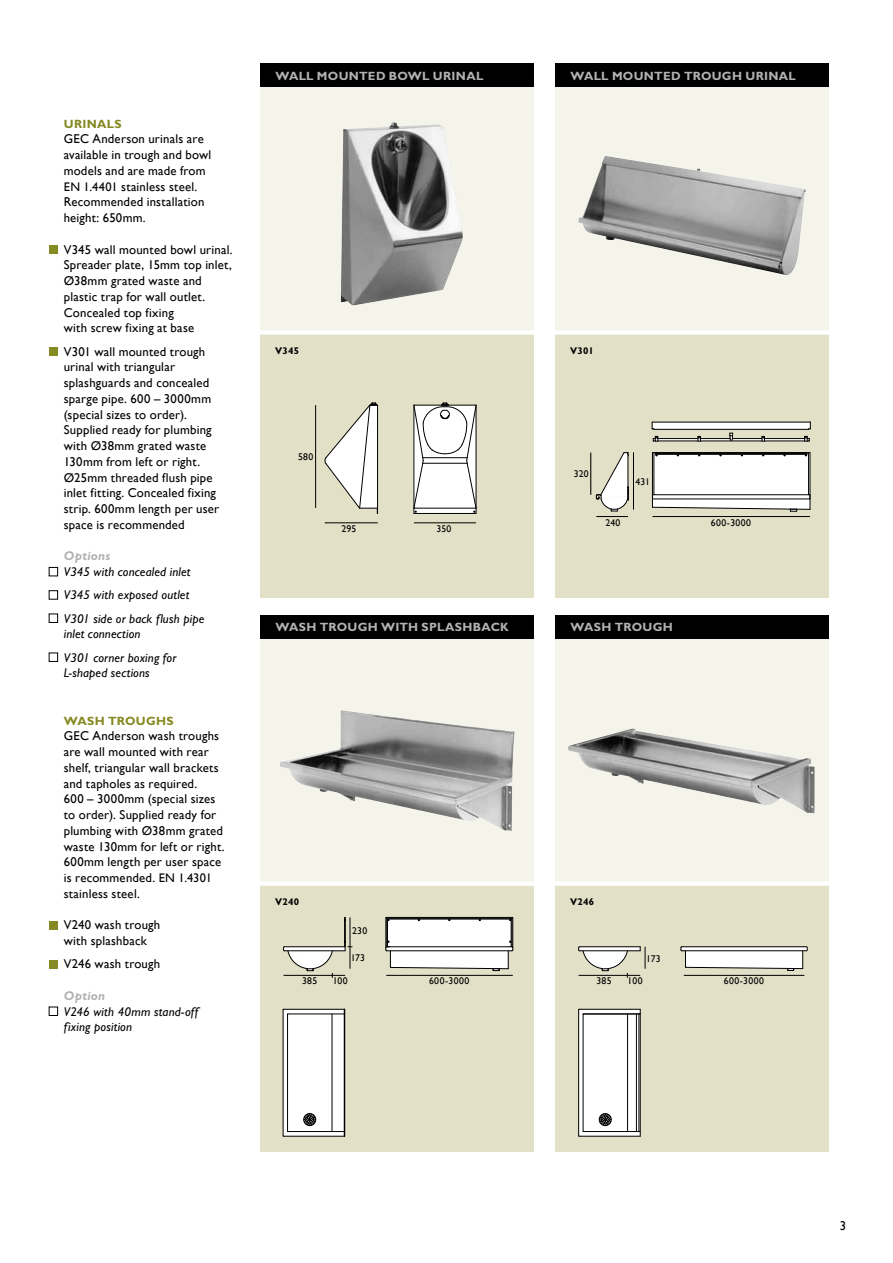
<style>
.page{position:relative;width:893px;height:1263px;background:#fff}
.page>*{position:absolute;margin:0;border:0;box-sizing:border-box;transform-origin:0 0}
.t1{font:12.75px/15.8px "Gill Sans";letter-spacing:.015em;color:#000}
.t2{font:italic 12.75px/23.2px "Gill Sans";letter-spacing:.015em;color:#000}
.t3{font:italic 700 12.75px "Gill Sans";letter-spacing:.02em;color:#b3b2b2}
.t4{font:700 12px "Gill Sans";letter-spacing:.02em;color:#b3b2b2}
.t5{font:700 12px "Gill Sans";letter-spacing:.025em;color:#868a22}
.t6{font:9.75px "Gill Sans";letter-spacing:.03em;color:#000}
.t7{font:700 9.75px "Gill Sans";letter-spacing:.03em;color:#000}
.s1{font-size:12.45px}
</style>
<div class="page">
<div style="left:49px;top:245px;width:8px;height:9px;background:#868a22"></div>
<div style="left:49px;top:347px;width:8px;height:9px;background:#868a22"></div>
<div style="left:49px;top:567px;width:9px;height:9px;border:1px solid #000"></div>
<div style="left:49px;top:590px;width:9px;height:9px;border:1px solid #000"></div>
<div style="left:49px;top:614px;width:9px;height:9px;border:1px solid #000"></div>
<div style="left:49px;top:653px;width:9px;height:9px;border:1px solid #000"></div>
<div style="left:49px;top:921px;width:8px;height:8px;background:#868a22"></div>
<div style="left:49px;top:960px;width:8px;height:8px;background:#868a22"></div>
<div style="left:49px;top:1007px;width:9px;height:9px;border:1px solid #000"></div>
<div style="left:260px;top:74px;width:274px;height:258px;background:#f5f4eb"></div>
<div style="left:260px;top:626px;width:274px;height:258px;background:#f5f4eb"></div>
<div style="left:555px;top:74px;width:274px;height:258px;background:#f5f4eb"></div>
<div style="left:555px;top:620px;width:274px;height:264px;background:#f5f4eb"></div>
<div style="left:260px;top:332px;width:274px;height:268px;background:#e2e0c7"></div>
<div style="left:260px;top:884px;width:274px;height:267px;background:#e2e0c7"></div>
<div style="left:555px;top:332px;width:274px;height:268px;background:#e2e0c7"></div>
<div style="left:555px;top:884px;width:274px;height:267px;background:#e2e0c7"></div>
<div style="left:260px;top:64px;width:274px;height:23px;background:#000"></div>
<div style="left:260px;top:615px;width:274px;height:23px;background:#000"></div>
<div style="left:555px;top:615px;width:274px;height:23px;background:#000"></div>
<div style="left:555px;top:64px;width:274px;height:23px;background:#000"></div>
<div style="left:260px;top:330px;width:585px;height:5px;background:#fff"></div>
<div style="left:260px;top:881px;width:585px;height:5px;background:#fff"></div>
<hr style="left:260px;top:598px;width:585px;height:4px;background:#fff">
<hr style="left:414px;top:513px;width:62px;height:1px;background:#000">
<svg style="left:413px;top:403px;width:64px;height:110px"></svg>
<svg style="left:325px;top:403px;width:53px;height:111px"></svg>
<hr style="left:325px;top:523px;width:53px;height:1px;background:#000">
<hr style="left:315px;top:405px;width:1px;height:103px;background:#000">
<hr style="left:414px;top:523px;width:62px;height:1px;background:#000">
<hr style="left:652px;top:452px;width:158px;height:1px;background:#000">
<svg style="left:652px;top:453px;width:159px;height:59px"></svg>
<svg style="left:652px;top:422px;width:159px;height:20px"></svg>
<svg style="left:596px;top:452px;width:33px;height:60px"></svg>
<hr style="left:652px;top:516px;width:158px;height:1px;background:#000">
<hr style="left:596px;top:516px;width:32px;height:1px;background:#000">
<hr style="left:633px;top:453px;width:1px;height:56px;background:#000">
<hr style="left:591px;top:453px;width:1px;height:42px;background:#000">
<hr style="left:640px;top:1009px;width:1px;height:127px;background:#000">
<svg style="left:578px;top:1009px;width:62px;height:128px"></svg>
<svg style="left:681px;top:946px;width:127px;height:25px"></svg>
<hr style="left:583px;top:1014px;width:57px;height:1px;background:#000">
<hr style="left:684px;top:975px;width:120px;height:1px;background:#000">
<svg style="left:578px;top:946px;width:68px;height:32px"></svg>
<svg style="left:283px;top:1009px;width:62px;height:128px"></svg>
<svg style="left:385px;top:917px;width:128px;height:54px"></svg>
<hr style="left:386px;top:975px;width:127px;height:1px;background:#000">
<svg style="left:283px;top:917px;width:69px;height:61px"></svg>
<img style="left:341px;top:122px;width:122px;height:183px">
<img style="left:578px;top:156px;width:228px;height:119px">
<img style="left:568px;top:729px;width:247px;height:84px">
<img style="left:280px;top:710px;width:234px;height:121px">
<p class="t5" style="left:64px;top:116px;width:60px">URINALS</p>
<p class="t1" style="left:64px;top:131px;width:149px">GEC Anderson urinals are available in trough and bowl models and are made from<br><span class="s1">EN 1.4401</span> stainless steel.<br>Recommended installation height: 650mm.</p>
<p class="t1" style="left:64px;top:241px;width:170px">V345 wall mounted bowl urinal.<br>Spreader plate, 15mm top inlet,<br>Ø38mm grated waste and plastic trap for wall outlet.<br>Concealed top fixing<br>with screw fixing at base</p>
<p class="t1" style="left:64px;top:343px;width:157px">V301 wall mounted trough urinal with triangular splashguards and concealed sparge pipe. 600 – 3000mm (special sizes to order).<br>Supplied ready for plumbing with Ø38mm grated waste<br>130mm from left or right.<br>Ø25mm threaded flush pipe inlet fitting. Concealed fixing strip. 600mm length per user space is recommended</p>
<p class="t3" style="left:64px;top:549px;width:48px">Options</p>
<p class="t2" style="left:64px;top:560px;width:142px">V345 with concealed inlet<br>V345 with exposed outlet<br>V301 side or back flush pipe</p>
<p class="t2" style="left:64px;top:623px;width:114px">inlet connection<br>V301 corner boxing for</p>
<p class="t2" style="left:64px;top:662px;width:87px">L-shaped sections</p>
<p class="t5" style="left:64px;top:713px;width:112px">WASH TROUGHS</p>
<p class="t1" style="left:64px;top:728px;width:162px">GEC Anderson wash troughs are wall mounted with rear shelf, triangular wall brackets and tapholes as required.<br>600 – 3000mm (special sizes to order). Supplied ready for plumbing with Ø38mm grated waste 130mm for left or right.<br>600mm length per user space is recommended. <span class="s1">EN 1.4301 </span>stainless steel.</p>
<p class="t1" style="left:64px;top:917px;width:98px">V240 wash trough with splashback</p>
<p class="t1" style="left:64px;top:956px;width:98px">V246 wash trough</p>
<p class="t3" style="left:64px;top:988px;width:43px">Option</p>
<p class="t2" style="left:64px;top:1004px;width:136px;line-height:15.8px">V246 with 40mm stand-off fixing position</p>
<p class="t4" style="left:275px;top:68px;width:23px">WALL</p>
<p class="t4" style="left:317px;top:68px;width:32px">MOUNTED</p>
<p class="t4" style="left:389px;top:68px;width:54px">BOWL URINAL</p>
<p class="t4" style="left:570px;top:68px;width:11px">WALL</p>
<p class="t4" style="left:612px;top:68px;width:32px">MOUNTED</p>
<p class="t4" style="left:684px;top:68px;width:39px">TROUGH</p>
<p class="t4" style="left:745px;top:68px;width:10px">URINAL</p>
<p class="t7" style="left:275px;top:345px;width:25px">V345</p>
<p class="t6" style="left:298px;top:451px;width:17px">580</p>
<p class="t6" style="left:341px;top:523px;width:16px">295</p>
<p class="t6" style="left:436px;top:523px;width:16px">350</p>
<p class="t7" style="left:570px;top:345px;width:25px">V301</p>
<p class="t6" style="left:574px;top:468px;width:16px">320</p>
<p class="t6" style="left:636px;top:476px;width:16px">431</p>
<p class="t6" style="left:606px;top:517px;width:16px">240</p>
<p class="t6" style="left:711px;top:517px;width:42px">600-3000</p>
<p class="t4" style="left:275px;top:620px;width:12px">WASH</p>
<p class="t4" style="left:320px;top:620px;width:39px">TROUGH</p>
<p class="t4" style="left:381px;top:620px;width:11px">WITH</p>
<p class="t4" style="left:422px;top:620px;width:10px">SPLASHBAC</p>
<p class="t4" style="left:500px;top:620px;width:10px">K</p>
<p class="t4" style="left:570px;top:620px;width:24px">WASH</p>
<p class="t4" style="left:615px;top:620px;width:39px">TROUGH</p>
<p class="t7" style="left:275px;top:896px;width:26px">V240</p>
<p class="t6" style="left:302px;top:975px;width:17px">385</p>
<p class="t6" style="left:352px;top:925px;width:17px">230</p>
<p class="t6" style="left:351px;top:951px;width:16px">173</p>
<p class="t6" style="left:333px;top:975px;width:17px">100</p>
<p class="t6" style="left:429px;top:975px;width:42px">600-3000</p>
<p class="t7" style="left:570px;top:896px;width:25px">V246</p>
<p class="t6" style="left:646px;top:953px;width:16px">173</p>
<p class="t6" style="left:596px;top:975px;width:17px">385</p>
<p class="t6" style="left:724px;top:975px;width:42px">600-3000</p>
<p class="t6" style="left:628px;top:975px;width:17px">100</p>
<p class="t1" style="left:840px;top:1218px;width:8px">3</p>
</div>
